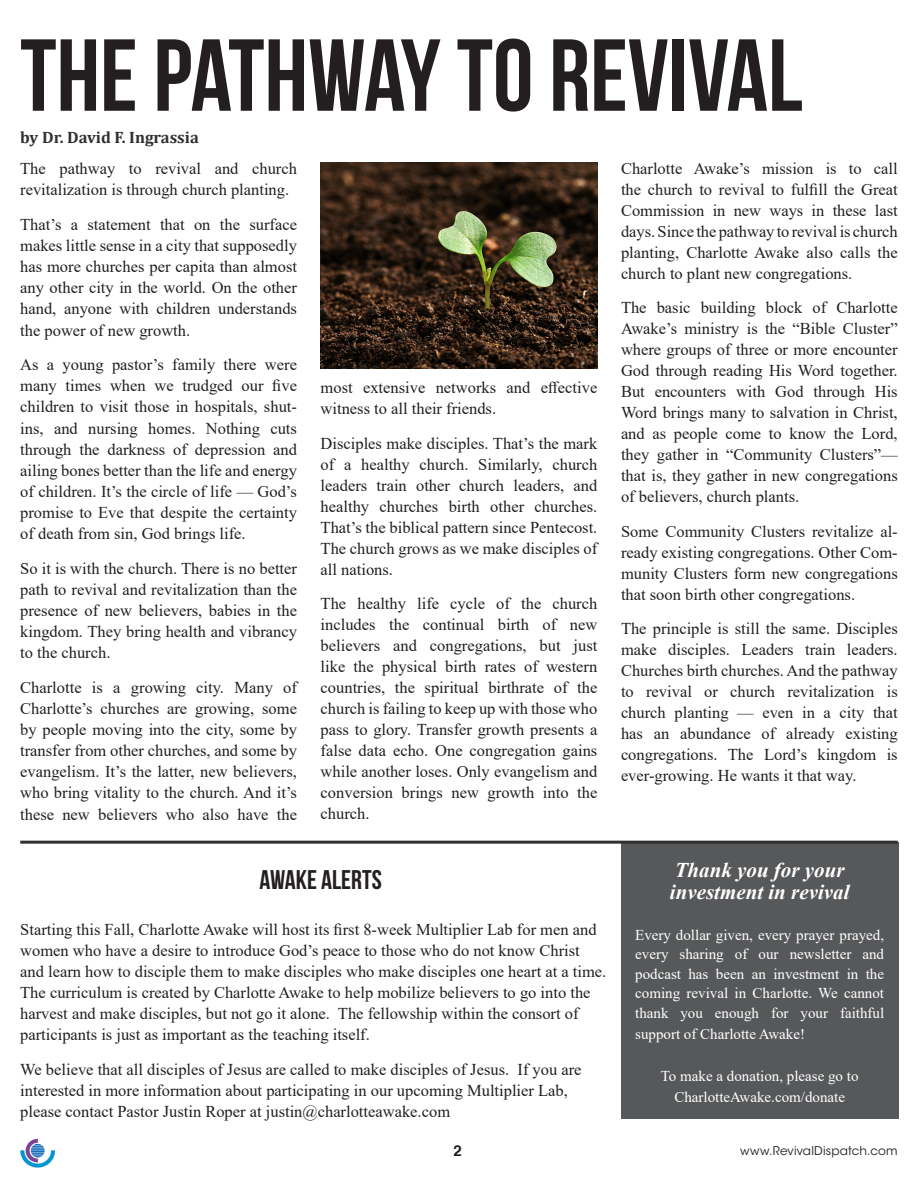
<style>
.page{position:relative;width:918px;height:1188px;background:#fff}
.page>*{position:absolute;margin:0;border:0;box-sizing:border-box;transform-origin:0 0}
.t1{font:102px "Bebas Neue";color:#231f20}
.paragraph_final{font:27px "Bebas Neue";color:#231f20}
.paragraph_final-2{font:italic 700 21px "Times New Roman";color:#fff}
.paragraph_final-3{font:16.5px/21px "Times New Roman";color:#231f20;text-align:justify}
.t2{font:700 16.5px "Cambria";color:#312f30}
.paragraph_final-4{font:15px/19.5px "Times New Roman";color:#fff;text-align:justify}
.t3{font:700 15px "Helvetica";color:#231f20}
.t4{font:12px "ITC Avant Garde Std";letter-spacing:.015em;color:#231f20}
</style>
<div class="page">
<img style="left:20px;top:1138px;width:34px;height:30px">
<div style="left:621px;top:842px;width:277px;height:277px;background:#57585a"></div>
<img style="left:321px;top:163px;width:276px;height:205px">
<hr style="left:20px;top:841px;width:878px;height:3px;background:#312f30">
<p class="t1" style="left:20px;top:20px;width:784px">THE PATHWAY TO REVIVAL</p>
<p class="t2" style="left:20px;top:126px;width:180px">by Dr. David F. Ingrassia</p>
<p class="paragraph_final-3" style="left:20px;top:157px;width:278px">The pathway to revival and church revitalization is through church planting.</p>
<p class="paragraph_final-3" style="left:20px;top:213px;width:278px">That’s a statement that on the surface makes little sense in a city that supposedly has more churches per capita than almost any other city in the world. On the other hand, anyone with children understands the power of new growth.</p>
<p class="paragraph_final-3" style="left:20px;top:354px;width:278px">As a young pastor’s family there were many times when we trudged our five children to visit those in hospitals, shut&shy;ins, and nursing homes. Nothing cuts through the darkness of depression and ailing bones better than the life and energy of children. It’s the circle of life — God’s promise to Eve that despite the certainty of death from sin, God brings life.</p>
<p class="paragraph_final-3" style="left:20px;top:557px;width:278px">So it is with the church. There is no better path to revival and revitalization than the presence of new believers, babies in the kingdom. They bring health and vibrancy to the church.</p>
<p class="paragraph_final-3" style="left:20px;top:676px;width:278px">Charlotte is a growing city. Many of Charlotte’s churches are growing, some by people moving into the city, some by transfer from other churches, and some by evangelism. It’s the latter, new believers, who bring vitality to the church. And it’s these new believers who also have the</p>
<p class="paragraph_final-3" style="left:321px;top:377px;width:278px">most extensive networks and effective witness to all their friends.</p>
<p class="paragraph_final-3" style="left:321px;top:432px;width:278px">Disciples make disciples. That’s the mark of a healthy church. Similarly, church leaders train other church leaders, and healthy churches birth other churches.<br>That’s the biblical pattern since Pentecost.<br>The church grows as we make disciples of all nations.</p>
<p class="paragraph_final-3" style="left:321px;top:593px;width:278px">The healthy life cycle of the church includes the continual birth of new believers and congregations, but just like the physical birth rates of western countries, the spiritual birthrate of the church is failing to keep up with those who pass to glory. Transfer growth presents a false data echo. One congregation gains while another loses. Only evangelism and conversion brings new growth into the church.</p>
<p class="paragraph_final-3" style="left:621px;top:157px;width:278px">Charlotte Awake’s mission is to call the church to revival to fulfill the Great Commission in new ways in these last days. Since the pathway to revival is church planting, Charlotte Awake also calls the church to plant new congregations.</p>
<p class="paragraph_final-3" style="left:621px;top:297px;width:278px">The basic building block of Charlotte Awake’s ministry is the “Bible Cluster” where groups of three or more encounter God through reading His Word together.<br>But encounters with God through His Word brings many to salvation in Christ, and as people come to know the Lord, they gather in “Community Clusters”— that is, they gather in new congregations of believers, church plants.</p>
<p class="paragraph_final-3" style="left:621px;top:520px;width:278px">Some Community Clusters revitalize al&shy;ready existing congregations. Other Com&shy;munity Clusters form new congregations that soon birth other congregations.</p>
<p class="paragraph_final-3" style="left:621px;top:618px;width:278px">The principle is still the same. Disciples make disciples. Leaders train leaders.<br>Churches birth churches. And the pathway to revival or church revitalization is church planting — even in a city that has an abundance of already existing congregations. The Lord’s kingdom is ever-growing. He wants it that way.</p>
<p class="paragraph_final" style="left:259px;top:865px;width:124px">AWAKE ALERTS</p>
<p class="paragraph_final-3" style="left:20px;top:919px;width:588px;text-align:left">Starting this Fall, Charlotte Awake will host its first 8-week Multiplier Lab for men and women who have a desire to introduce God’s peace to those who do not know Christ and learn how to disciple them to make disciples who make disciples one heart at a time.<br>The curriculum is created by Charlotte Awake to help mobilize believers to go into the harvest and make disciples, but not go it alone. The fellowship within the consort of participants is just as important as the teaching itself.</p>
<p class="paragraph_final-3" style="left:20px;top:1058px;width:563px;text-align:left">We believe that all disciples of Jesus are called to make disciples of Jesus. If you are interested in more information about participating in our upcoming Multiplier Lab, please contact Pastor Justin Roper at justin@charlotteawake.com</p>
<p class="paragraph_final-2" style="left:675px;top:855px;width:171px">Thank you for your</p>
<p class="paragraph_final-2" style="left:670px;top:878px;width:181px">investment in revival</p>
<p class="paragraph_final-4" style="left:635px;top:925px;width:250px">Every dollar given, every prayer prayed, every sharing of our newsletter and podcast has been an investment in the coming revival in Charlotte. We cannot thank you enough for your faithful</p>
<p class="paragraph_final-4" style="left:635px;top:1024px;width:171px">support of Charlotte Awake!</p>
<p class="paragraph_final-4" style="left:661px;top:1066px;width:199px">To make a donation, please go to</p>
<p class="paragraph_final-4" style="left:674px;top:1087px;width:172px">CharlotteAwake.com/donate</p>
<p class="t3" style="left:454px;top:1141px;width:10px">2</p>
<p class="t4" style="left:740px;top:1143px;width:159px">www.RevivalDispatch.com</p>
</div>
